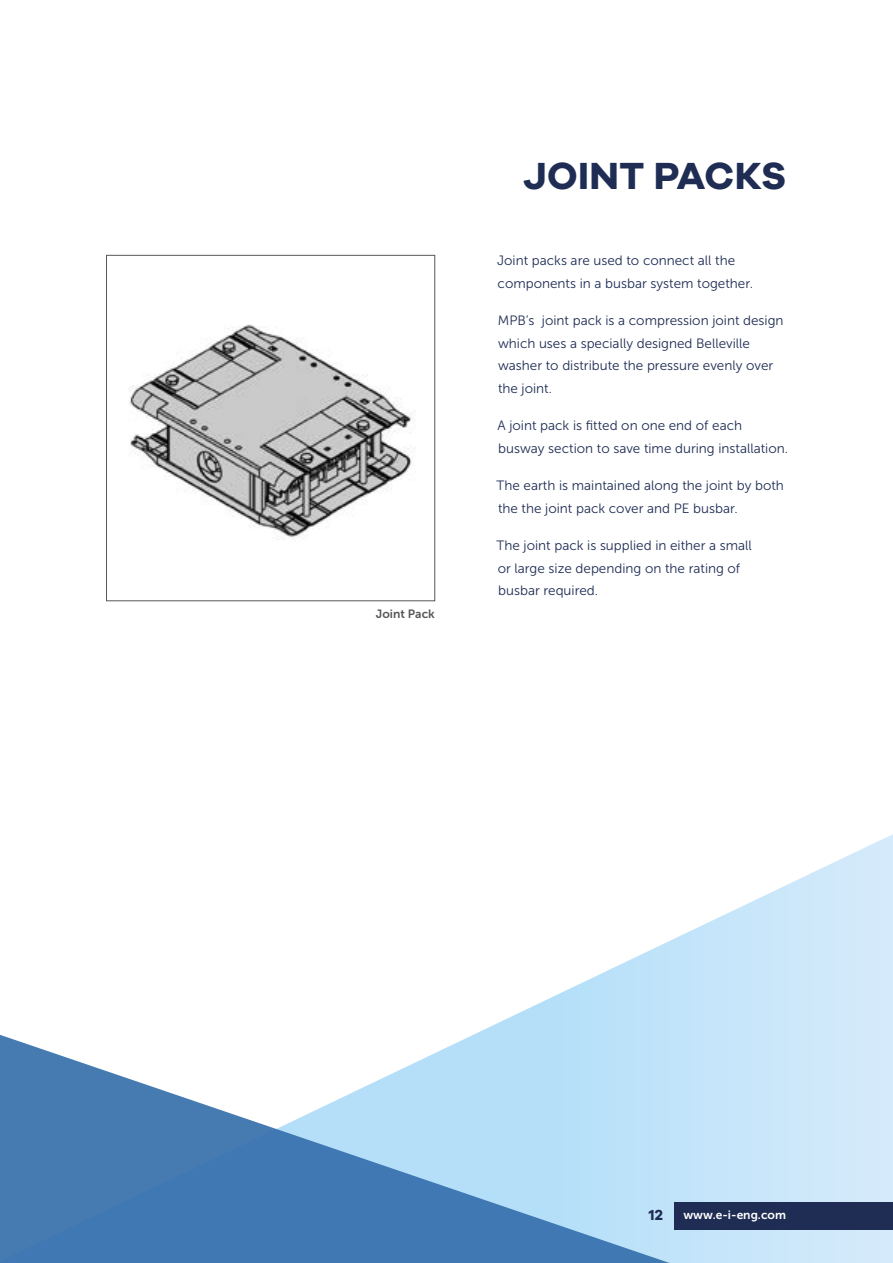
<style>
.page{position:relative;width:893px;height:1263px;background:#fff}
.page>*{position:absolute;margin:0;border:0;box-sizing:border-box;transform-origin:0 0}
.t1{font:700 39px "Galano Grotesque DEMO";letter-spacing:.01em;color:#1f2d54}
.t2{font:700 15px "Galano Grotesque DEMO";color:#1f2d54}
.t3{font:13.5px/22.5px "Museo Sans 300";color:#1f2d54}
.t4{font:12px "Museo Sans 700";color:#fff}
.t5{font:12px "Museo Sans 700";color:#575756}
</style>
<div class="page">
<img style="left:128px;top:324px;width:288px;height:216px">
<div style="left:106px;top:255px;width:329px;height:346px;border:1px solid #575756"></div>
<svg style="left:707px;top:834px;width:186px;height:429px;background:#d2eafa"></svg>
<svg style="left:0;top:923px;width:707px;height:340px"></svg>
<div style="left:674px;top:1202px;width:219px;height:27px;background:#1f2d54"></div>
<p class="t5" style="left:376px;top:608px;width:61px">Joint Pack</p>
<h1 class="t1" style="left:523px;top:159px;width:265px">JOINT PACKS</h1>
<p class="t3" style="left:497px;top:249px;width:257px">Joint packs are used to connect all the components in a busbar system together.</p>
<p class="t3" style="left:498px;top:309px;width:287px">MPB’s joint pack is a compression joint design which uses a specially designed Belleville washer to distribute the pressure evenly over the joint.</p>
<p class="t3" style="left:497px;top:414px;width:292px">A joint pack is fitted on one end of each busway section to save time during installation.</p>
<p class="t3" style="left:497px;top:474px;width:289px">The earth is maintained along the joint by both the the joint pack cover and PE busbar.</p>
<p class="t3" style="left:497px;top:534px;width:257px">The joint pack is supplied in either a small or large size depending on the rating of busbar required.</p>
<p class="t2" style="left:649px;top:1208px;width:16px">12</p>
<p class="t4" style="left:683px;top:1208px;width:104px">www.e-i-eng.com</p>
</div>
